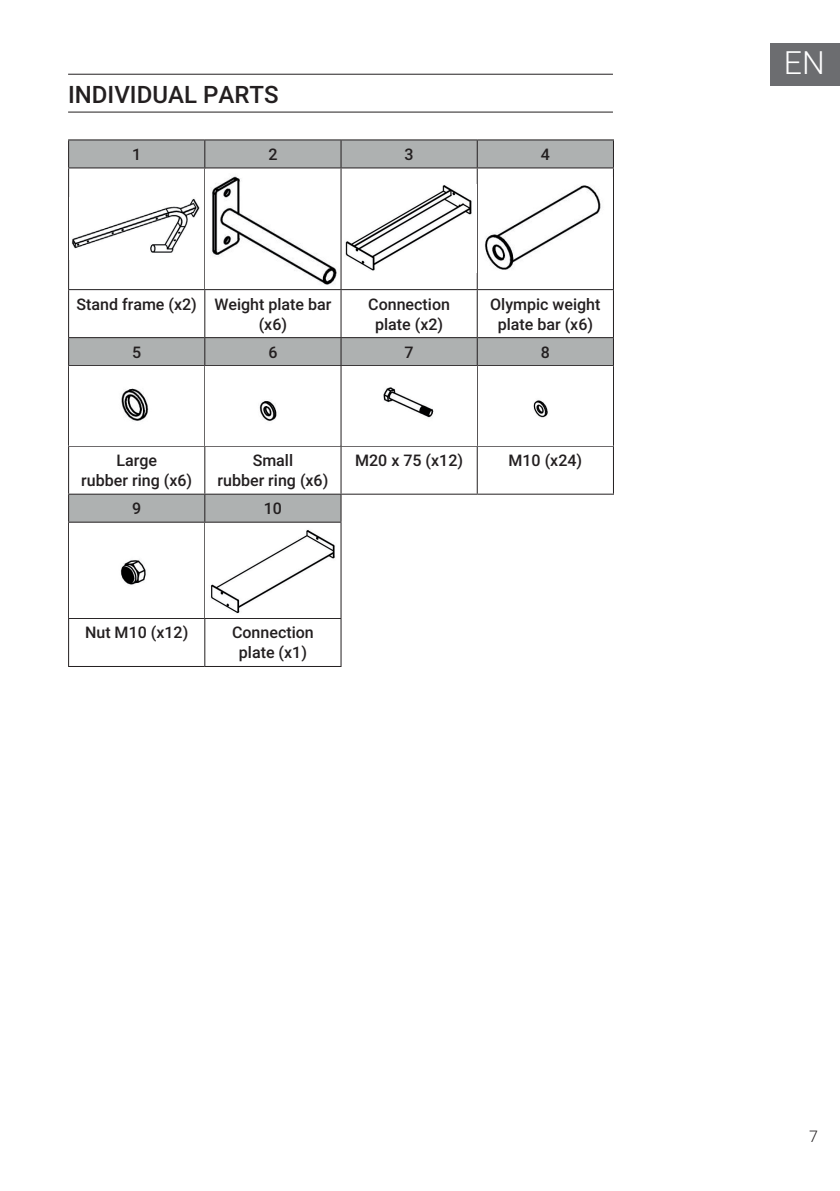
<style>
.page{position:relative;width:840px;height:1191px;background:#fff}
.page>*{position:absolute;margin:0;border:0;box-sizing:border-box;transform-origin:0 0}
.t1{font:300 32px "Roboto";color:#fff}
.t2{font:500 24px "Roboto";color:#231f20}
.t3{font:500 16px/20px "Roboto";color:#231f20;text-align:center}
.t4{font:300 16px "Roboto";color:#231f20}
</style>
<div class="page">
<div style="left:770px;top:43px;width:69px;height:42px;background:#6c6d70"></div>
<hr style="left:68px;top:74px;width:544px;height:1px;background:#231f20">
<hr style="left:68px;top:112px;width:544px;height:1px;background:#231f20">
<svg style="left:69px;top:140px;width:544px;height:382px"></svg>
<hr style="left:68px;top:139px;width:137px;height:1px;background:#231f20">
<svg style="left:68px;top:140px;width:1px;height:27px"></svg>
<hr style="left:205px;top:139px;width:136px;height:1px;background:#231f20">
<svg style="left:204px;top:140px;width:1px;height:27px"></svg>
<hr style="left:341px;top:139px;width:136px;height:1px;background:#231f20">
<svg style="left:340px;top:140px;width:1px;height:27px"></svg>
<hr style="left:477px;top:139px;width:136px;height:1px;background:#231f20">
<svg style="left:476px;top:140px;width:1px;height:27px"></svg>
<svg style="left:612px;top:140px;width:1px;height:27px"></svg>
<hr style="left:68px;top:167px;width:137px;height:1px;background:#231f20">
<hr style="left:68px;top:168px;width:1px;height:121px;background:#231f20">
<hr style="left:205px;top:167px;width:136px;height:1px;background:#231f20">
<hr style="left:204px;top:168px;width:1px;height:121px;background:#231f20">
<hr style="left:341px;top:167px;width:136px;height:1px;background:#231f20">
<hr style="left:340px;top:168px;width:1px;height:121px;background:#231f20">
<hr style="left:477px;top:167px;width:136px;height:1px;background:#231f20">
<hr style="left:476px;top:168px;width:1px;height:121px;background:#231f20">
<hr style="left:612px;top:168px;width:1px;height:121px;background:#231f20">
<hr style="left:68px;top:289px;width:137px;height:1px;background:#231f20">
<hr style="left:68px;top:290px;width:1px;height:47px;background:#231f20">
<hr style="left:205px;top:289px;width:136px;height:1px;background:#231f20">
<hr style="left:204px;top:290px;width:1px;height:47px;background:#231f20">
<hr style="left:341px;top:289px;width:136px;height:1px;background:#231f20">
<hr style="left:340px;top:290px;width:1px;height:47px;background:#231f20">
<hr style="left:477px;top:289px;width:136px;height:1px;background:#231f20">
<hr style="left:476px;top:290px;width:1px;height:47px;background:#231f20">
<hr style="left:612px;top:290px;width:1px;height:47px;background:#231f20">
<hr style="left:68px;top:337px;width:137px;height:1px;background:#231f20">
<svg style="left:68px;top:338px;width:1px;height:27px"></svg>
<hr style="left:205px;top:337px;width:136px;height:1px;background:#231f20">
<svg style="left:204px;top:338px;width:1px;height:27px"></svg>
<hr style="left:341px;top:337px;width:136px;height:1px;background:#231f20">
<svg style="left:340px;top:338px;width:1px;height:27px"></svg>
<hr style="left:477px;top:337px;width:136px;height:1px;background:#231f20">
<svg style="left:476px;top:338px;width:1px;height:27px"></svg>
<svg style="left:612px;top:338px;width:1px;height:27px"></svg>
<hr style="left:68px;top:365px;width:137px;height:1px;background:#231f20">
<hr style="left:68px;top:366px;width:1px;height:79px;background:#231f20">
<hr style="left:205px;top:365px;width:136px;height:1px;background:#231f20">
<hr style="left:204px;top:366px;width:1px;height:79px;background:#231f20">
<hr style="left:341px;top:365px;width:136px;height:1px;background:#231f20">
<hr style="left:340px;top:366px;width:1px;height:79px;background:#231f20">
<hr style="left:477px;top:365px;width:136px;height:1px;background:#231f20">
<hr style="left:476px;top:366px;width:1px;height:79px;background:#231f20">
<hr style="left:612px;top:366px;width:1px;height:79px;background:#231f20">
<hr style="left:68px;top:445px;width:137px;height:1px;background:#231f20">
<hr style="left:68px;top:446px;width:1px;height:47px;background:#231f20">
<hr style="left:205px;top:445px;width:136px;height:1px;background:#231f20">
<hr style="left:204px;top:446px;width:1px;height:47px;background:#231f20">
<hr style="left:341px;top:445px;width:136px;height:1px;background:#231f20">
<hr style="left:340px;top:446px;width:1px;height:47px;background:#231f20">
<hr style="left:477px;top:445px;width:136px;height:1px;background:#231f20">
<hr style="left:476px;top:446px;width:1px;height:47px;background:#231f20">
<hr style="left:612px;top:446px;width:1px;height:47px;background:#231f20">
<hr style="left:68px;top:493px;width:137px;height:1px;background:#231f20">
<svg style="left:68px;top:494px;width:1px;height:27px"></svg>
<hr style="left:205px;top:493px;width:136px;height:1px;background:#231f20">
<svg style="left:204px;top:494px;width:1px;height:27px"></svg>
<hr style="left:341px;top:493px;width:136px;height:1px;background:#231f20">
<svg style="left:340px;top:494px;width:1px;height:27px"></svg>
<hr style="left:477px;top:493px;width:136px;height:1px;background:#231f20">
<hr style="left:68px;top:521px;width:137px;height:1px;background:#231f20">
<hr style="left:68px;top:522px;width:1px;height:96px;background:#231f20">
<hr style="left:205px;top:521px;width:136px;height:1px;background:#231f20">
<hr style="left:204px;top:522px;width:1px;height:96px;background:#231f20">
<hr style="left:340px;top:522px;width:1px;height:96px;background:#231f20">
<hr style="left:68px;top:618px;width:137px;height:1px;background:#231f20">
<hr style="left:68px;top:619px;width:1px;height:47px;background:#231f20">
<hr style="left:205px;top:618px;width:136px;height:1px;background:#231f20">
<hr style="left:204px;top:619px;width:1px;height:47px;background:#231f20">
<hr style="left:340px;top:619px;width:1px;height:47px;background:#231f20">
<hr style="left:68px;top:666px;width:137px;height:1px;background:#231f20">
<hr style="left:205px;top:666px;width:136px;height:1px;background:#231f20">
<img style="left:70px;top:198px;width:133px;height:62px">
<img style="left:206px;top:169px;width:134px;height:119px">
<img style="left:342px;top:185px;width:134px;height:88px">
<img style="left:478px;top:177px;width:134px;height:103px">
<img style="left:70px;top:367px;width:133px;height:78px">
<img style="left:206px;top:367px;width:134px;height:78px">
<img style="left:342px;top:367px;width:134px;height:78px">
<img style="left:478px;top:367px;width:134px;height:78px">
<img style="left:120px;top:560px;width:26px;height:25px">
<img style="left:211px;top:530px;width:124px;height:84px">
<h2 class="t2" style="left:68px;top:78px;width:212px">INDIVIDUAL PARTS</h2>
<p class="t3" style="left:132px;top:144px;width:11px">1</p>
<p class="t3" style="left:268px;top:144px;width:11px">2</p>
<p class="t3" style="left:404px;top:144px;width:11px">3</p>
<p class="t3" style="left:540px;top:144px;width:11px">4</p>
<p class="t3" style="left:258px;top:293px;width:74px;text-align:left;text-indent:-182px">Stand frame (x2) Weight plate bar (x6)</p>
<p class="t3" style="left:368px;top:293px;width:83px">Connection plate (x2)</p>
<p class="t3" style="left:490px;top:293px;width:112px">Olympic weight plate bar (x6)</p>
<p class="t3" style="left:132px;top:341px;width:11px">5</p>
<p class="t3" style="left:268px;top:341px;width:11px">6</p>
<p class="t3" style="left:404px;top:341px;width:11px">7</p>
<p class="t3" style="left:540px;top:341px;width:11px">8</p>
<p class="t3" style="left:81px;top:450px;width:112px">Large<br>rubber ring (x6)</p>
<p class="t3" style="left:217px;top:450px;width:112px">Small<br>rubber ring (x6)</p>
<p class="t3" style="left:355px;top:450px;width:109px">M20 x 75 (x12)</p>
<p class="t3" style="left:508px;top:450px;width:75px">M10 (x24)</p>
<p class="t3" style="left:132px;top:498px;width:11px">9</p>
<p class="t3" style="left:264px;top:498px;width:20px">10</p>
<p class="t3" style="left:85px;top:622px;width:105px">Nut M10 (x12)</p>
<p class="t3" style="left:232px;top:622px;width:83px">Connection plate (x1)</p>
<h1 class="t1" style="left:783px;top:40px;width:42px">EN</h1>
<p class="t4" style="left:808px;top:1125px;width:10px">7</p>
</div>
